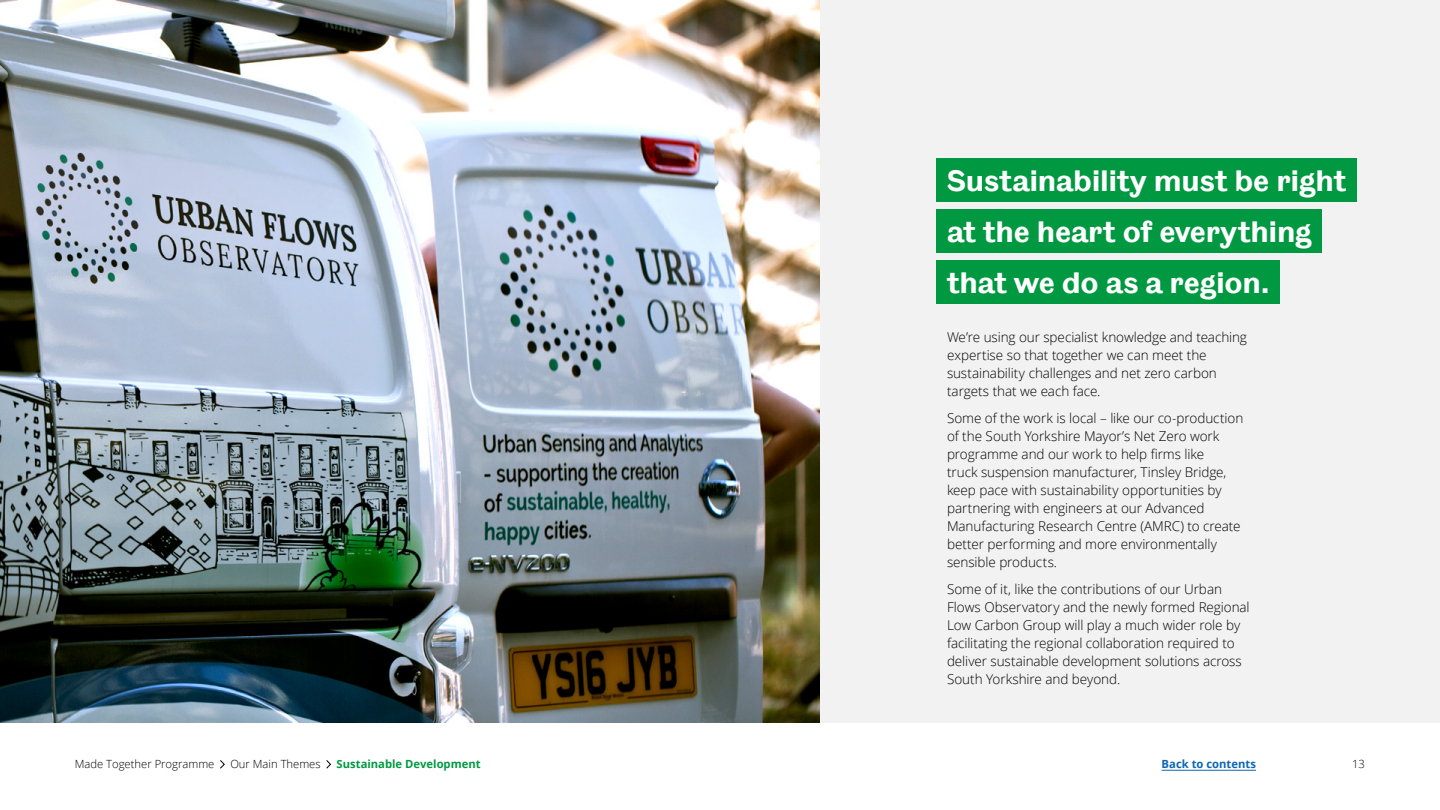
<style>
.page{position:relative;width:1440px;height:810px;background:#fff}
.page>*{position:absolute;margin:0;border:0;box-sizing:border-box;transform-origin:0 0}
.t1{font:700 30px/50.9px "TUOS Blake";letter-spacing:-.005em;color:#fff}
.t2{font:300 13.5px/18px "Open Sans";letter-spacing:-.005em;color:#000}
.t3{font:300 11.25px "Open Sans";color:#000}
.t4{font:700 11.25px "Open Sans";color:#009941}
.t5{font:700 11.25px "Open Sans";color:#0d66b0}
</style>
<div class="page">
<div style="left:0;top:0;width:1440px;height:722px;background:#f2f2f2"></div>
<img style="left:0;top:0;width:820px;height:722px">
<svg style="left:220px;top:760px;width:5px;height:9px"></svg>
<svg style="left:326px;top:760px;width:5px;height:9px"></svg>
<div style="left:937px;top:158px;width:420px;height:44px;background:#009941"></div>
<div style="left:937px;top:209px;width:385px;height:44px;background:#009941"></div>
<div style="left:937px;top:260px;width:343px;height:44px;background:#009941"></div>
<hr style="left:1162px;top:770px;width:94px;height:1px;background:#0d66b0">
<p class="t3" style="left:75px;top:756px;width:141px">Made Together Programme</p>
<p class="t3" style="left:230px;top:756px;width:92px">Our Main Themes</p>
<p class="t4" style="left:337px;top:756px;width:146px">Sustainable Development</p>
<h1 class="t1" style="left:947px;top:155px;width:401px">Sustainability must be right at the heart of everything that we do as a region.</h1>
<p class="t2" style="left:947px;top:328px;width:301px">We’re using our specialist knowledge and teaching expertise so that together we can meet the sustainability challenges and net zero carbon targets that we each face.</p>
<p class="t2" style="left:947px;top:409px;width:298px">Some of the work is local – like our co-production of the South Yorkshire Mayor’s Net Zero work programme and our work to help firms like<br>truck suspension manufacturer, Tinsley Bridge, keep pace with sustainability opportunities by partnering with engineers at our Advanced Manufacturing Research Centre (AMRC) to create better performing and more environmentally sensible products.</p>
<p class="t2" style="left:947px;top:580px;width:304px">Some of it, like the contributions of our Urban Flows Observatory and the newly formed Regional Low Carbon Group will play a much wider role by facilitating the regional collaboration required to deliver sustainable development solutions across South Yorkshire and beyond.</p>
<p class="t5" style="left:1162px;top:756px;width:96px">Back to contents</p>
<p class="t3" style="left:1352px;top:756px;width:14px">13</p>
</div>
